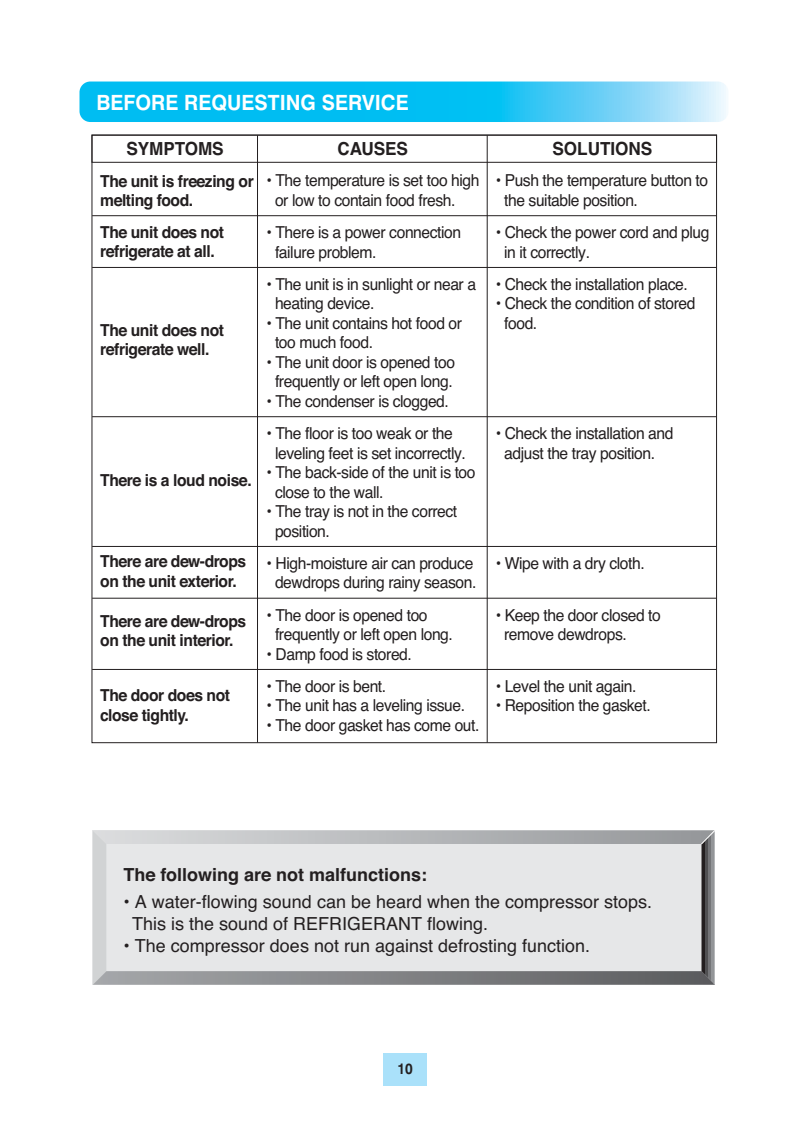
<style>
.page{position:relative;width:810px;height:1134px;background:#fff}
.page>*{position:absolute;margin:0;border:0;box-sizing:border-box;transform-origin:0 0}
.t1{font:700 21px "Swiss 721 BT";color:#fff;scale:.95 1}
.t2{font:18px/22px "Helvetica";color:#231f20}
.t3{font:700 18px "Helvetica";color:#231f20}
.t4{font:700 18px "Helvetica";color:#231f20;scale:.95 1}
.t5{font:16.5px/19.5px "Helvetica";letter-spacing:-.03em;color:#231f20;scale:.95 1}
.t6{font:700 16.5px/19.5px "Helvetica";letter-spacing:-.025em;color:#231f20;scale:.95 1}
.t7{font:700 15px "Swiss 721 BT";color:#231f20;scale:.9 1}
</style>
<div class="page">
<div style="left:383px;top:1053px;width:44px;height:33px;background:#aae1fa"></div>
<svg style="left:80px;top:82px;width:648px;height:40px;background:#2ac6f4"></svg>
<svg style="left:93px;top:830px;width:622px;height:155px;background:#d6d7d8"></svg>
<hr style="left:92px;top:215px;width:624px;height:1px;background:#231f20">
<hr style="left:92px;top:267px;width:624px;height:1px;background:#231f20">
<hr style="left:92px;top:416px;width:624px;height:1px;background:#231f20">
<hr style="left:92px;top:546px;width:624px;height:1px;background:#231f20">
<hr style="left:92px;top:598px;width:624px;height:1px;background:#231f20">
<hr style="left:92px;top:669px;width:624px;height:1px;background:#231f20">
<div style="left:92px;top:135px;width:625px;height:28px;border:1px solid #231f20"></div>
<hr style="left:257px;top:135px;width:1px;height:608px;background:#231f20">
<hr style="left:487px;top:135px;width:1px;height:608px;background:#231f20">
<p class="t1" style="left:96px;top:94px;width:330px">BEFORE REQUESTING SERVICE</p>
<p class="t4" style="left:127px;top:142px;width:104px">SYMPTOMS</p>
<p class="t4" style="left:338px;top:142px;width:76px">CAUSES</p>
<p class="t4" style="left:553px;top:142px;width:107px">SOLUTIONS</p>
<p class="t5" style="left:504px;top:172px;width:216px;text-indent:-9px">• Push the temperature button to the suitable position.</p>
<p class="t5" style="left:504px;top:224px;width:218px;text-indent:-9px">• Check the power cord and plug in it correctly.</p>
<p class="t5" style="left:496px;top:276px;width:204px">• Check the installation place.</p>
<p class="t5" style="left:504px;top:295px;width:203px;text-indent:-9px">• Check the condition of stored food.</p>
<p class="t5" style="left:275px;top:172px;width:217px;text-indent:-9px">• The temperature is set too high or low to contain food fresh.</p>
<p class="t5" style="left:275px;top:224px;width:198px;text-indent:-9px">• There is a power connection failure problem.</p>
<p class="t5" style="left:275px;top:276px;width:213px;text-indent:-9px">• The unit is in sunlight or near a heating device.</p>
<p class="t5" style="left:275px;top:315px;width:198px;text-indent:-9px">• The unit contains hot food or too much food.</p>
<p class="t5" style="left:267px;top:354px;width:200px;text-align:center">• The unit door is opened too frequently or left open long.</p>
<p class="t5" style="left:267px;top:393px;width:194px">• The condenser is clogged.</p>
<p class="t5" style="left:275px;top:425px;width:202px;text-indent:-9px">• The floor is too weak or the leveling feet is set incorrectly.</p>
<p class="t5" style="left:275px;top:464px;width:213px;text-indent:-9px">• The back-side of the unit is too close to the wall.</p>
<p class="t5" style="left:275px;top:503px;width:193px;text-indent:-9px">• The tray is not in the correct position.</p>
<p class="t5" style="left:267px;top:555px;width:222px;text-align:center">• High-moisture air can produce dewdrops during rainy season.</p>
<p class="t5" style="left:275px;top:607px;width:189px;text-indent:-9px">• The door is opened too frequently or left open long.</p>
<p class="t5" style="left:267px;top:646px;width:155px">• Damp food is stored.</p>
<p class="t5" style="left:267px;top:678px;width:128px">• The door is bent.</p>
<p class="t5" style="left:267px;top:697px;width:211px">• The unit has a leveling issue.</p>
<p class="t5" style="left:267px;top:717px;width:226px">• The door gasket has come out.</p>
<p class="t6" style="left:100px;top:173px;width:163px">The unit is freezing or melting food.</p>
<p class="t6" style="left:100px;top:224px;width:132px">The unit does not refrigerate at all.</p>
<p class="t6" style="left:100px;top:322px;width:132px">The unit does not refrigerate well.</p>
<p class="t5" style="left:496px;top:425px;width:189px;text-align:center">• Check the installation and adjust the tray position.</p>
<p class="t6" style="left:100px;top:472px;width:161px">There is a loud noise.</p>
<p class="t6" style="left:100px;top:553px;width:155px">There are dew-drops on the unit exterior.</p>
<p class="t5" style="left:496px;top:555px;width:158px">• Wipe with a dry cloth.</p>
<p class="t5" style="left:504px;top:607px;width:167px;text-indent:-9px">• Keep the door closed to remove dewdrops.</p>
<p class="t5" style="left:496px;top:678px;width:150px">• Level the unit again.</p>
<p class="t5" style="left:496px;top:697px;width:165px">• Reposition the gasket.</p>
<p class="t6" style="left:100px;top:613px;width:155px">There are dew-drops on the unit interior.</p>
<p class="t6" style="left:100px;top:687px;width:138px">The door does not close tightly.</p>
<p class="t3" style="left:124px;top:868px;width:305px">The following are not malfunctions:</p>
<p class="t2" style="left:132px;top:892px;width:522px;text-indent:-9px">• A water-flowing sound can be heard when the compressor stops.<br>This is the sound of REFRIGERANT flowing.</p>
<p class="t2" style="left:124px;top:936px;width:468px">• The compressor does not run against defrosting function.</p>
<p class="t7" style="left:397px;top:1063px;width:19px">10</p>
</div>
